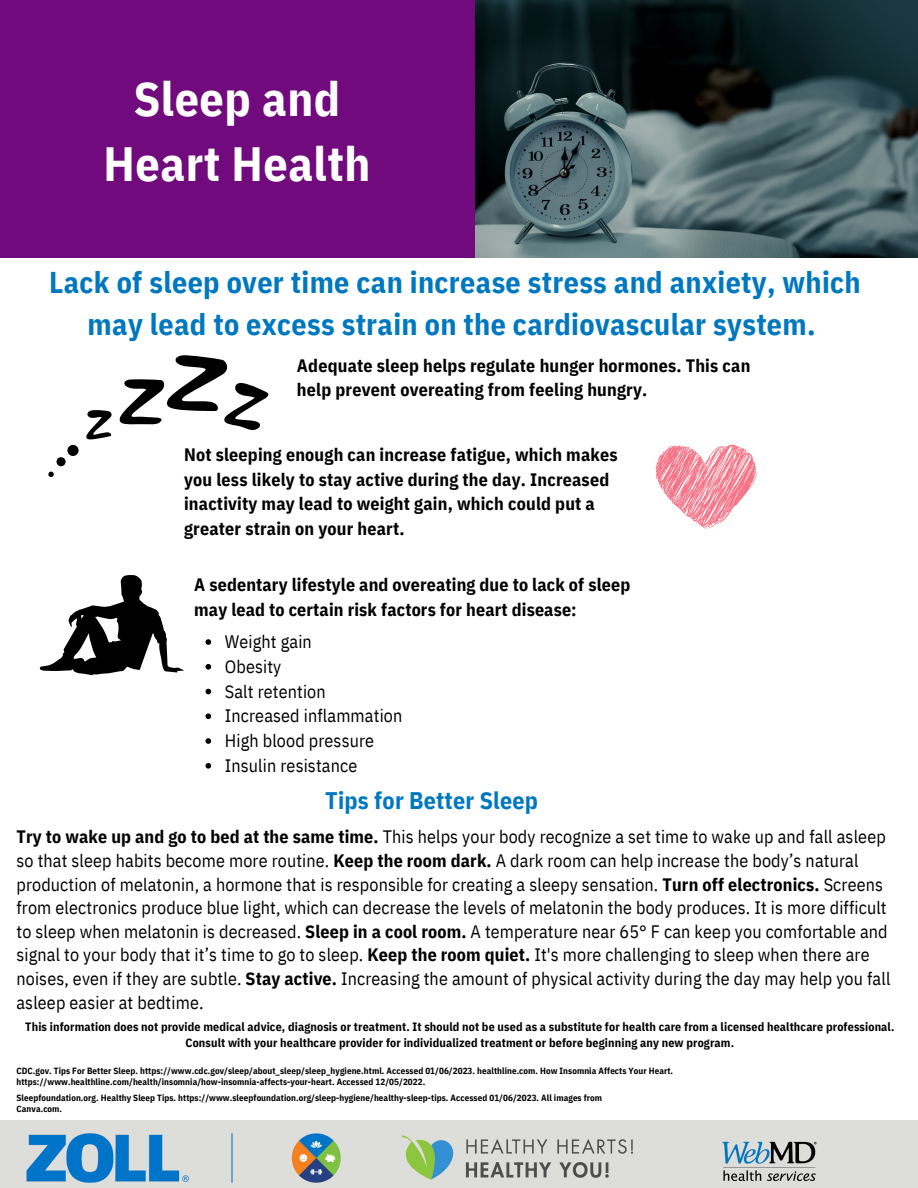
<style>
.page{position:relative;width:918px;height:1188px;background:#fff}
.page>*{position:absolute;margin:0;border:0;box-sizing:border-box;transform-origin:0 0}
.t1{font:700 48px/65.2px "IBM Plex Sans Cond";letter-spacing:.01em;color:#fff;text-align:center}
.t2{font:700 30px/41.7px "IBM Plex Sans Cond";letter-spacing:.01em;color:#0078bf;text-align:center}
.t3{font:700 24px "IBM Plex Sans Cond";letter-spacing:.01em;color:#0078bf}
.t4{font:18px/23.7px "IBM Plex Sans Cond";letter-spacing:.01em;color:#000}
.t5{font:700 18px/24.8px "IBM Plex Sans Cond";letter-spacing:.01em;color:#000}
.t6{font:700 12px/15.8px "IBM Plex Sans Cond";letter-spacing:.01em;color:#000;text-align:center}
.t7{font:700 9px/11.2px "IBM Plex Sans Cond";letter-spacing:.01em;color:#000}
.s1{font-weight:700}
</style>
<div class="page">
<img style="left:474px;top:0;width:444px;height:258px">
<div style="left:0;top:1121px;width:918px;height:67px;background:#ddddda"></div>
<div style="left:0;top:0;width:474px;height:258px;background:#700a7d"></div>
<img style="left:722px;top:1141px;width:95px;height:41px">
<img style="left:27px;top:1133px;width:314px;height:50px">
<img style="left:401px;top:1135px;width:232px;height:45px">
<svg style="left:86px;top:355px;width:183px;height:85px"></svg>
<div style="left:56px;top:457px;width:10px;height:9px;background:#000;border-radius:50%"></div>
<div style="left:67px;top:445px;width:12px;height:11px;background:#000;border-radius:50%"></div>
<svg style="left:48px;top:472px;width:6px;height:5px"></svg>
<svg style="left:656px;top:445px;width:101px;height:84px"></svg>
<svg style="left:40px;top:575px;width:144px;height:100px"></svg>
<svg style="left:206px;top:639px;width:5px;height:6px"></svg>
<svg style="left:206px;top:664px;width:5px;height:6px"></svg>
<svg style="left:206px;top:689px;width:5px;height:5px"></svg>
<svg style="left:206px;top:713px;width:5px;height:6px"></svg>
<svg style="left:206px;top:738px;width:5px;height:6px"></svg>
<svg style="left:206px;top:763px;width:5px;height:6px"></svg>
<p class="t1" style="left:104px;top:65px;width:268px">Sleep and<br>Heart Health</p>
<p class="t2" style="left:49px;top:261px;width:813px">Lack of sleep over time can increase stress and anxiety, which may lead to excess strain on the cardiovascular system.</p>
<p class="t5" style="left:297px;top:353px;width:455px">Adequate sleep helps regulate hunger hormones. This can help prevent overeating from feeling hungry.</p>
<p class="t5" style="left:184px;top:442px;width:435px">Not sleeping enough can increase fatigue, which makes you less likely to stay active during the day. Increased inactivity may lead to weight gain, which could put a greater strain on your heart.</p>
<p class="t5" style="left:194px;top:572px;width:438px">A sedentary lifestyle and overeating due to lack of sleep may lead to certain risk factors for heart disease:</p>
<p class="t4" style="left:225px;top:630px;width:88px">Weight gain</p>
<p class="t4" style="left:225px;top:654px;width:58px">Obesity</p>
<p class="t4" style="left:225px;top:679px;width:102px">Salt retention</p>
<p class="t4" style="left:225px;top:704px;width:179px">Increased inflammation</p>
<p class="t4" style="left:225px;top:729px;width:151px">High blood pressure</p>
<p class="t4" style="left:225px;top:753px;width:134px">Insulin resistance</p>
<p class="t3" style="left:325px;top:785px;width:214px">Tips for Better Sleep</p>
<p class="t4" style="left:16px;top:825px;width:875px"><span class="s1">Try to wake up and go to bed at the same time.</span> This helps your body recognize a set time to wake up and fall asleep so that sleep habits become more routine. <span class="s1">Keep the room dark.</span> A dark room can help increase the body’s natural production of melatonin, a hormone that is responsible for creating a sleepy sensation. <span class="s1">Turn off electronics.</span> Screens from electronics produce blue light, which can decrease the levels of melatonin the body produces. It is more difficult to sleep when melatonin is decreased. <span class="s1">Sleep in a cool room.</span> A temperature near 65° F can keep you comfortable and signal to your body that it’s time to go to sleep. <span class="s1">Keep the room quiet.</span> It's more challenging to sleep when there are noises, even if they are subtle. <span class="s1">Stay active.</span> Increasing the amount of physical activity during the day may help you fall asleep easier at bedtime.</p>
<p class="t6" style="left:25px;top:1019px;width:871px">This information does not provide medical advice, diagnosis or treatment. It should not be used as a substitute for health care from a licensed healthcare professional.<br>Consult with your healthcare provider for individualized treatment or before beginning any new program.</p>
<p class="t7" style="left:16px;top:1065px;width:658px">CDC.gov. Tips For Better Sleep. https://www.cdc.gov/sleep/about_sleep/sleep_hygiene.html. Accessed 01/06/2023. healthline.com. How Insomnia Affects Your Heart. https://www.healthline.com/health/insomnia/how-insomnia-affects-your-heart. Accessed 12/05/2022.</p>
<p class="t7" style="left:16px;top:1092px;width:587px">Sleepfoundation.org. Healthy Sleep Tips. https://www.sleepfoundation.org/sleep-hygiene/healthy-sleep-tips. Accessed 01/06/2023. All images from<br>Canva.com.</p>
</div>
